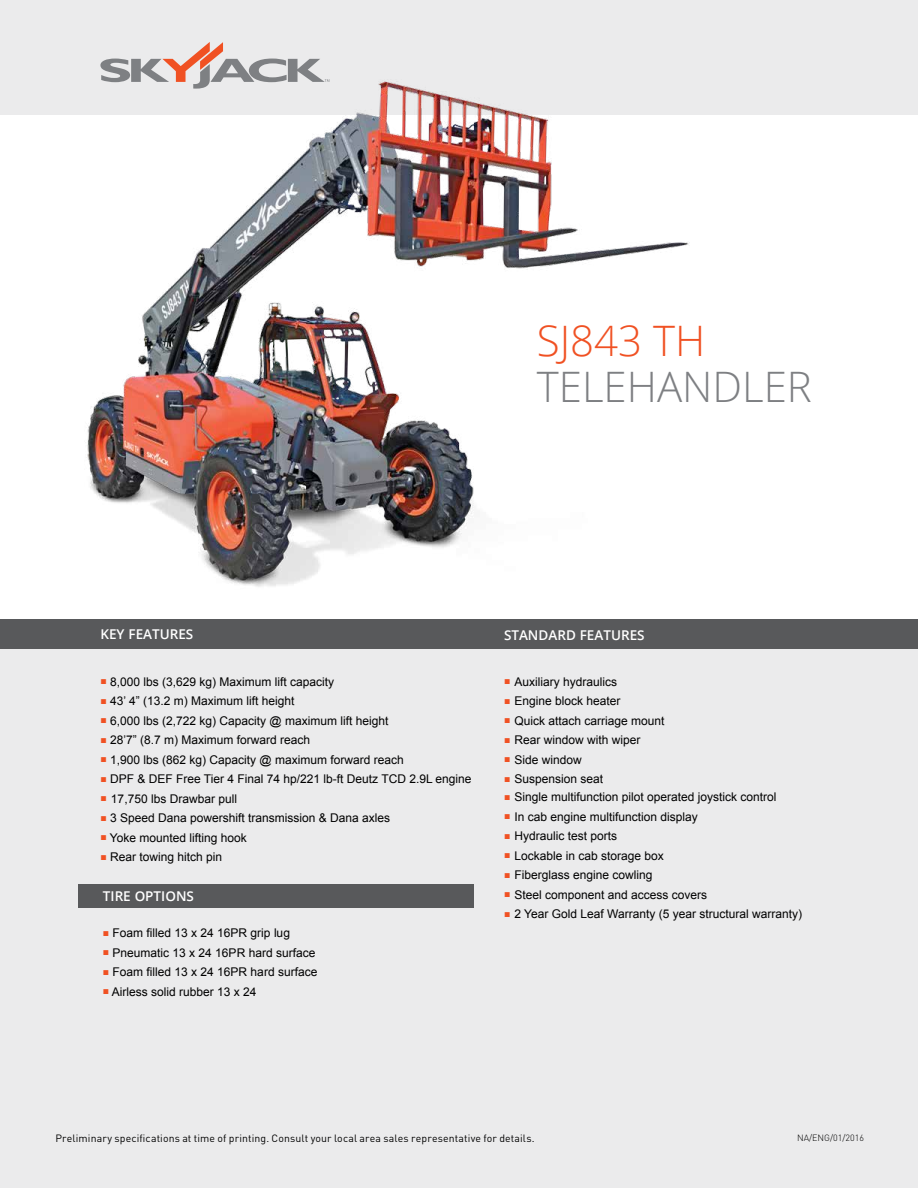
<style>
.page{position:relative;width:918px;height:1188px;background:#fff}
.page>*{position:absolute;margin:0;border:0;box-sizing:border-box;transform-origin:0 0}
.t1{font:300 42px "Open Sans";color:#7e8083}
.t2{font:300 42px "Open Sans";color:#f05123}
.t3{font:600 13.5px "Open Sans";color:#fff}
.t4{font:12px "Arial";color:#000}
.t5{font:10.5px "DIN";letter-spacing:.01em;color:#000}
.t6{font:300 9px "DIN";color:#000}
.s1{font-size:10.5px;color:#f05123}
</style>
<div class="page">
<div style="left:0;top:0;width:918px;height:114px;background:#ebebec"></div>
<svg style="left:102px;top:42px;width:218px;height:20px"></svg>
<img style="left:13px;top:62px;width:681px;height:525px">
<div style="left:0;top:627px;width:918px;height:561px;background:#ebebec"></div>
<div style="left:0;top:620px;width:918px;height:29px;background:#58595b"></div>
<div style="left:78px;top:884px;width:396px;height:24px;background:#58595b"></div>
<h1 class="t2" style="left:537px;top:312px;width:170px">SJ843 TH</h1>
<h1 class="t1" style="left:537px;top:358px;width:276px">TELEHANDLER</h1>
<p class="t3" style="left:100px;top:625px;width:94px">KEY FEATURES</p>
<p class="t3" style="left:504px;top:626px;width:142px">STANDARD FEATURES</p>
<p class="t4" style="left:100px;top:674px;width:235px"><span class="s1">■</span> 8,000 lbs (3,629 kg) Maximum lift capacity</p>
<p class="t4" style="left:100px;top:693px;width:195px"><span class="s1">■</span> 43’ 4” (13.2 m) Maximum lift height</p>
<p class="t4" style="left:100px;top:713px;width:289px"><span class="s1">■</span> 6,000 lbs (2,722 kg) Capacity @ maximum lift height</p>
<p class="t4" style="left:100px;top:732px;width:211px"><span class="s1">■</span> 28’7” (8.7 m) Maximum forward reach</p>
<p class="t4" style="left:100px;top:752px;width:305px"><span class="s1">■</span> 1,900 lbs (862 kg) Capacity @ maximum forward reach</p>
<p class="t4" style="left:100px;top:771px;width:373px"><span class="s1">■</span> DPF &amp; DEF Free Tier 4 Final 74 hp/221 lb-ft Deutz TCD 2.9L engine</p>
<p class="t4" style="left:100px;top:791px;width:138px"><span class="s1">■</span> 17,750 lbs Drawbar pull</p>
<p class="t4" style="left:100px;top:810px;width:291px"><span class="s1">■</span> 3 Speed Dana powershift transmission &amp; Dana axles</p>
<p class="t4" style="left:100px;top:830px;width:148px"><span class="s1">■</span> Yoke mounted lifting hook</p>
<p class="t4" style="left:100px;top:849px;width:123px"><span class="s1">■</span> Rear towing hitch pin</p>
<p class="t4" style="left:504px;top:674px;width:115px"><span class="s1">■</span> Auxiliary hydraulics</p>
<p class="t4" style="left:504px;top:693px;width:118px"><span class="s1">■</span> Engine block heater</p>
<p class="t4" style="left:504px;top:713px;width:162px"><span class="s1">■</span> Quick attach carriage mount</p>
<p class="t4" style="left:504px;top:732px;width:138px"><span class="s1">■</span> Rear window with wiper</p>
<p class="t4" style="left:504px;top:752px;width:79px"><span class="s1">■</span> Side window</p>
<p class="t4" style="left:504px;top:771px;width:101px"><span class="s1">■</span> Suspension seat</p>
<p class="t4" style="left:504px;top:789px;width:274px"><span class="s1">■</span> Single multifunction pilot operated joystick control</p>
<p class="t4" style="left:504px;top:809px;width:195px"><span class="s1">■</span> In cab engine multifunction display</p>
<p class="t4" style="left:504px;top:828px;width:115px"><span class="s1">■</span> Hydraulic test ports</p>
<p class="t4" style="left:504px;top:848px;width:161px"><span class="s1">■</span> Lockable in cab storage box</p>
<p class="t4" style="left:504px;top:867px;width:150px"><span class="s1">■</span> Fiberglass engine cowling</p>
<p class="t4" style="left:504px;top:887px;width:205px"><span class="s1">■</span> Steel component and access covers</p>
<p class="t4" style="left:504px;top:906px;width:300px"><span class="s1">■</span> 2 Year Gold Leaf Warranty (5 year structural warranty)</p>
<p class="t3" style="left:103px;top:887px;width:93px">TIRE OPTIONS</p>
<p class="t4" style="left:103px;top:925px;width:189px"><span class="s1">■</span> Foam filled 13 x 24 16PR grip lug</p>
<p class="t4" style="left:103px;top:945px;width:214px"><span class="s1">■</span> Pneumatic 13 x 24 16PR hard surface</p>
<p class="t4" style="left:103px;top:964px;width:216px"><span class="s1">■</span> Foam filled 13 x 24 16PR hard surface</p>
<p class="t4" style="left:103px;top:984px;width:155px"><span class="s1">■</span> Airless solid rubber 13 x 24</p>
<p class="t5" style="left:56px;top:1132px;width:481px">Preliminary specifications at time of printing. Consult your local area sales representative for details.</p>
<p class="t6" style="left:797px;top:1132px;width:68px">NA/ENG/01/2016</p>
<p class="t6" style="left:859px;top:1132px;width:6px">5</p>
</div>
